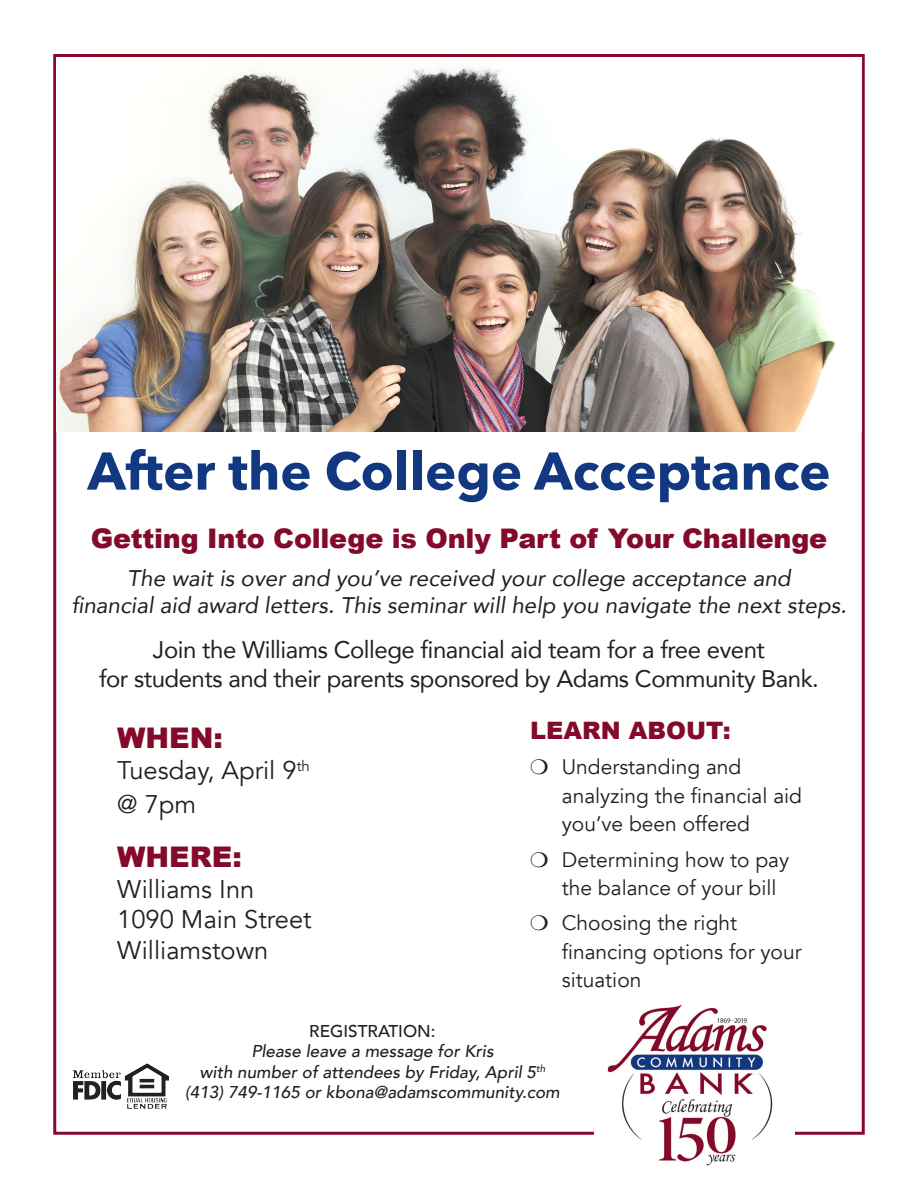
<style>
.page{position:relative;width:918px;height:1188px;background:#fff}
.page>*{position:absolute;margin:0;border:0;box-sizing:border-box;transform-origin:0 0}
.t1{font:700 52.5px "Avenir Next";color:#113880}
.t2{font:900 28.5px "Arial";color:#830a2b}
.t3{font:900 27px "Arial";letter-spacing:-.01em;color:#830a2b}
.t4{font:25.5px/30.6px "Avenir";color:#231f20}
.t5{font:24px/28.8px "Avenir";letter-spacing:-.02em;color:#231f20;text-align:center}
.t6{font:900 24px "Arial";color:#830a2b}
.t7{font:italic 22.5px/27px "Avenir";color:#231f20;text-align:center}
.t8{font:21px/28.5px "Avenir";color:#231f20}
.t9{font:italic 500 17.1px/20.5px "Avenir";color:#231f20;text-align:center}
.t10{font:500 17.1px "Avenir";color:#231f20}
</style>
<div class="page">
<img style="left:56px;top:66px;width:780px;height:366px">
<img style="left:607px;top:1004px;width:166px;height:162px">
<img style="left:73px;top:1063px;width:96px;height:46px">
<p class="t1" style="left:87px;top:426px;width:745px">After the College Acceptance</p>
<p class="t3" style="left:91px;top:518px;width:738px">Getting Into College is Only Part of Your Challenge</p>
<p class="t7" style="left:71px;top:565px;width:777px">The wait is over and you’ve received your college acceptance and<br>financial aid award letters. This seminar will help you navigate the next steps.</p>
<p class="t5" style="left:99px;top:635px;width:721px">Join the Williams College financial aid team for a free event<br>for students and their parents sponsored by Adams Community Bank.</p>
<p class="t2" style="left:117px;top:718px;width:107px">WHEN:</p>
<p class="t4" style="left:117px;top:754px;width:194px;line-height:34.2px">Tuesday, April 9<sup>th </sup>@ 7pm</p>
<p class="t2" style="left:117px;top:836px;width:126px">WHERE:</p>
<p class="t4" style="left:117px;top:874px;width:196px">Williams Inn<br>1090 Main Street<br>Williamstown</p>
<p class="t6" style="left:530px;top:713px;width:202px">LEARN ABOUT:</p>
<p class="t8" style="left:562px;top:753px;width:242px">Understanding and analyzing the financial aid you’ve been offered</p>
<p class="t8" style="left:562px;top:845px;width:229px">Determining how to pay the balance of your bill</p>
<p class="t8" style="left:562px;top:909px;width:241px">Choosing the right financing options for your situation</p>
<p class="t10" style="left:309px;top:1016px;width:128px">REGISTRATION:</p>
<p class="t9" style="left:185px;top:1041px;width:376px">Please leave a message for Kris<br>with number of attendees by Friday, April 5<sup>th </sup>(413) 749-1165 or kbona@adamscommunity.com</p>
</div>
